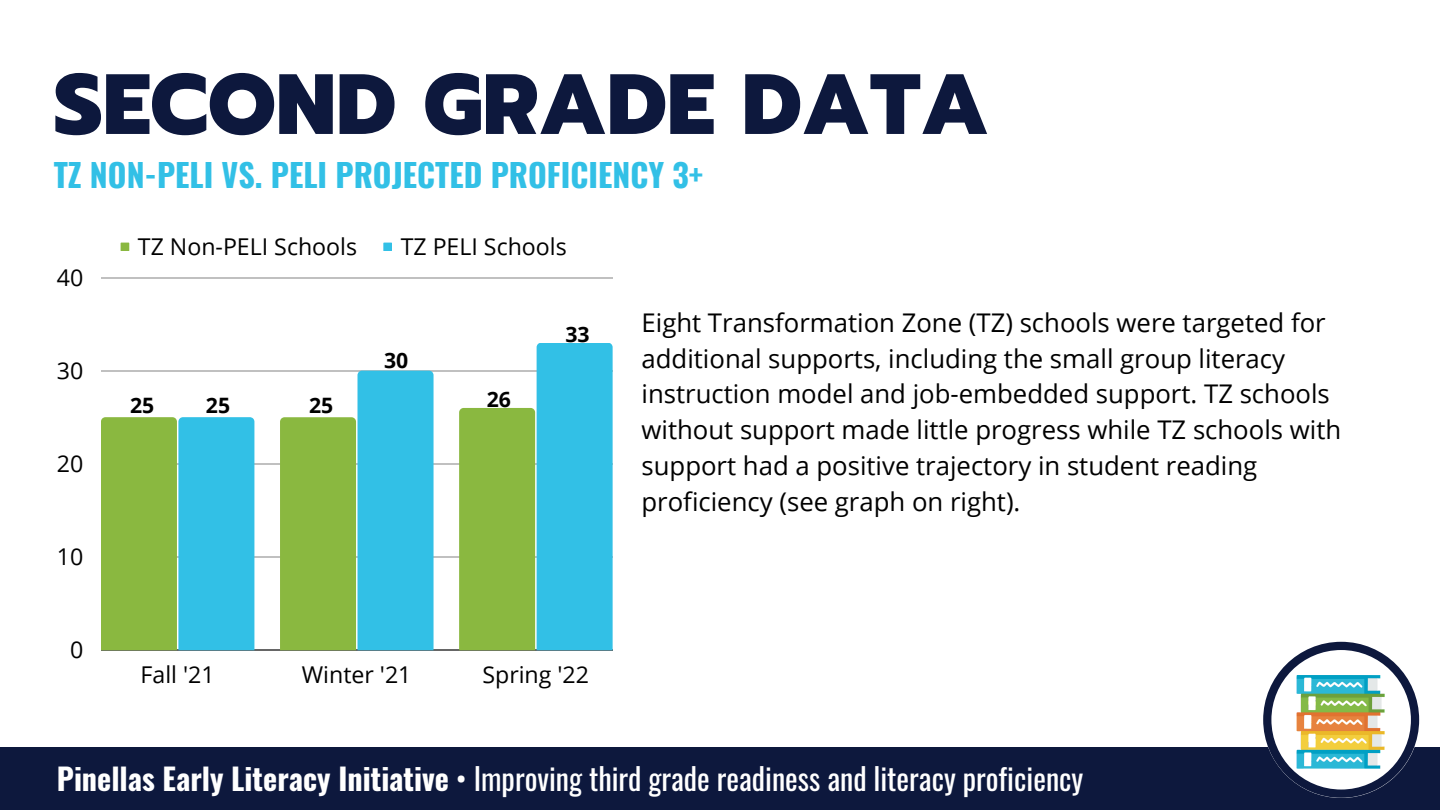
<style>
.page{position:relative;width:1440px;height:810px;background:#fff}
.page>*{position:absolute;margin:0;border:0;box-sizing:border-box;transform-origin:0 0}
.t1{font:800 85.4px "Prompt";color:#0d183d}
.t2{font:700 32px "Oswald";color:#32c0e6}
.t3{font:30.1px "Oswald";color:#fff}
.t4{font:25.7px/35.8px "Open Sans";color:#000}
.t5{font:23.2px "Open Sans";color:#000}
.t6{font:700 21.2px "Open Sans";color:#000}
.s1{font-weight:700}
</style>
<div class="page">
<div style="left:0;top:747px;width:1440px;height:63px;background:#0d183d"></div>
<svg style="left:1263px;top:642px;width:156px;height:156px"></svg>
<img style="left:1296px;top:671px;width:91px;height:98px">
<div style="left:121px;top:243px;width:8px;height:8px;background:#8ab840"></div>
<div style="left:383px;top:243px;width:9px;height:8px;background:#32c0e6"></div>
<hr style="left:101px;top:278px;width:512px;height:1px;background:#000">
<hr style="left:101px;top:371px;width:512px;height:1px;background:#000">
<hr style="left:101px;top:464px;width:512px;height:1px;background:#000">
<hr style="left:101px;top:557px;width:512px;height:1px;background:#000">
<hr style="left:101px;top:650px;width:512px;height:1px;background:#000">
<svg style="left:101px;top:417px;width:153px;height:233px;background:#5fbc93"></svg>
<svg style="left:280px;top:371px;width:154px;height:279px;background:#69c2a3"></svg>
<svg style="left:459px;top:343px;width:154px;height:307px;background:#73c6a9"></svg>
<h1 class="t1" style="left:54px;top:41px;width:937px">SECOND GRADE DATA</h1>
<p class="t2" style="left:54px;top:149px;width:651px">TZ NON-PELI VS. PELI PROJECTED PROFICIENCY 3+</p>
<p class="t5" style="left:57px;top:261px;width:28px">40</p>
<p class="t5" style="left:57px;top:354px;width:28px">30</p>
<p class="t5" style="left:57px;top:447px;width:28px">20</p>
<p class="t5" style="left:57px;top:540px;width:28px">10</p>
<p class="t5" style="left:70px;top:633px;width:15px">0</p>
<p class="t5" style="left:138px;top:230px;width:221px">TZ Non-PELI Schools</p>
<p class="t5" style="left:401px;top:230px;width:168px">TZ PELI Schools</p>
<p class="t6" style="left:130px;top:391px;width:26px">25</p>
<p class="t6" style="left:206px;top:391px;width:26px">25</p>
<p class="t6" style="left:309px;top:391px;width:26px">25</p>
<p class="t6" style="left:384px;top:345px;width:26px">30</p>
<p class="t6" style="left:487px;top:384px;width:26px">26</p>
<p class="t6" style="left:565px;top:320px;width:26px">33</p>
<p class="t5" style="left:141px;top:659px;width:76px">Fall '21</p>
<p class="t5" style="left:302px;top:659px;width:111px">Winter '21</p>
<p class="t5" style="left:483px;top:659px;width:108px">Spring '22</p>
<p class="t4" style="left:642px;top:304px;width:701px">Eight Transformation Zone (TZ) schools were targeted for additional supports, including the small group literacy instruction model and job-embedded support. TZ schools without support made little progress while TZ schools with support had a positive trajectory in student reading proficiency (see graph on right).</p>
<p class="t3" style="left:57px;top:755px;width:1028px"><span class="s1">Pinellas Early Literacy Initiative</span> • Improving third grade readiness and literacy proficiency</p>
</div>
